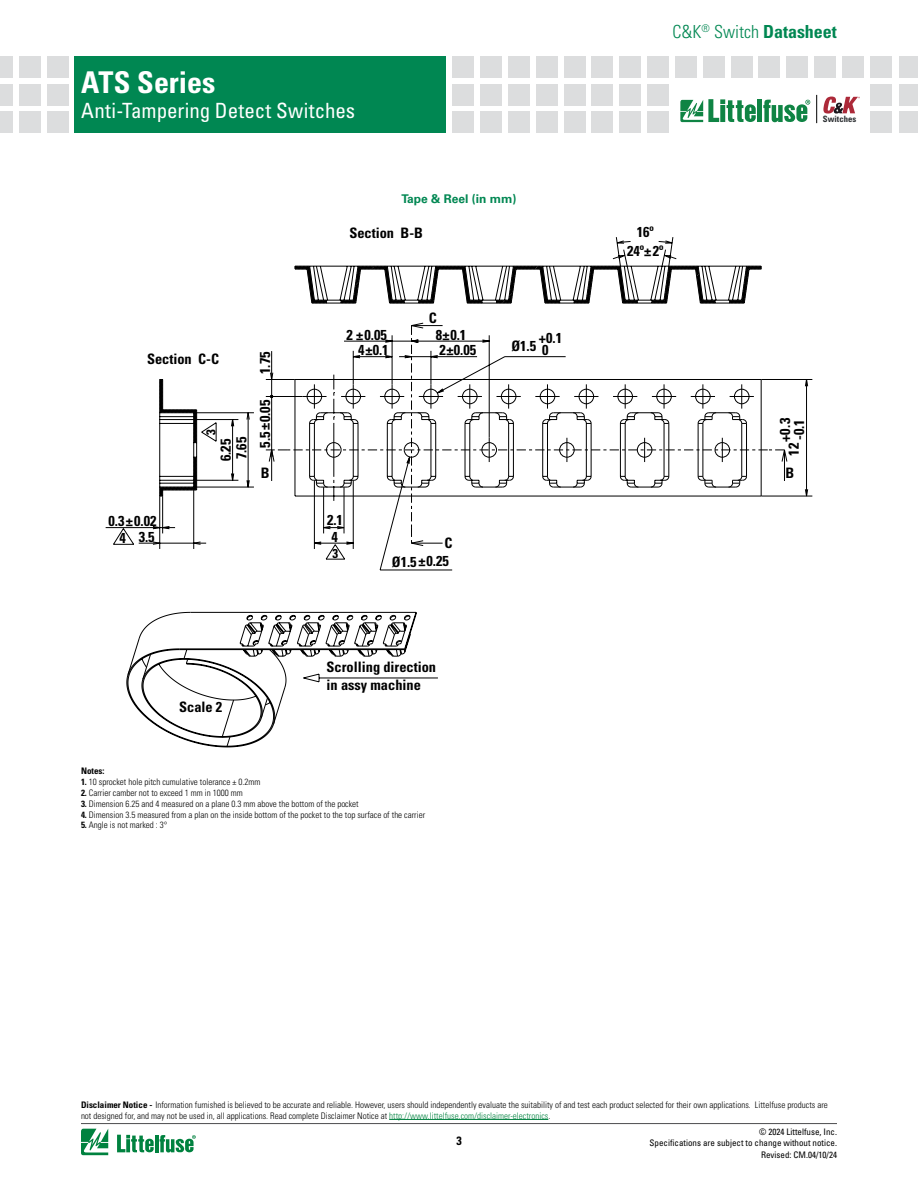
<style>
.page{position:relative;width:918px;height:1188px;background:#fff}
.page>*{position:absolute;margin:0;border:0;box-sizing:border-box;transform-origin:0 0}
.t1{font:700 condensed 30px "Univers LT Std";color:#fff}
.t2{font:condensed 21px "Univers LT Std";color:#fff}
.t3{font:300 condensed 18px "Univers LT Std";color:#008752}
.t4{font:700 condensed 14.4px/11.9px "Univers LT Std";color:#000}
.t5{font:700 condensed 12.75px "Univers LT Std";color:#000}
.t6{font:700 12px "Univers LT Std";color:#008752}
.t7{font:700 condensed 12px "Univers LT Std";color:#000}
.t8{font:300 condensed 9px/10.8px "Univers LT Std";color:#000}
.t9{font:condensed 9px/10.8px "Univers LT Std";color:#000;text-align:right}
.t10{font:700 condensed 9px "Univers LT Std";color:#000}
.t11{font:700 condensed 8.7px "Univers LT Std";color:#292c2f}
.s1{font-weight:700}
.s2{color:#00823f}
</style>
<div class="page">
<hr style="left:81px;top:1123px;width:756px;height:1px;background:#4d4d4f">
<svg style="left:81px;top:1129px;width:27px;height:26px"></svg>
<hr style="left:155px;top:1135px;width:3px;height:17px;background:#00823f">
<svg style="left:160px;top:1135px;width:36px;height:18px"></svg>
<svg style="left:117px;top:1135px;width:37px;height:17px"></svg>
<div style="left:75px;top:56px;width:371px;height:77px;background:#008752"></div>
<div style="left:47px;top:56px;width:21px;height:21px;background:#dcddde"></div>
<div style="left:47px;top:84px;width:21px;height:21px;background:#dcddde"></div>
<div style="left:47px;top:112px;width:21px;height:21px;background:#dcddde"></div>
<div style="left:19px;top:56px;width:21px;height:21px;background:#dcddde"></div>
<div style="left:19px;top:84px;width:21px;height:21px;background:#dcddde"></div>
<div style="left:19px;top:112px;width:21px;height:21px;background:#dcddde"></div>
<div style="left:0;top:56px;width:13px;height:21px;background:#dcddde"></div>
<div style="left:0;top:84px;width:13px;height:21px;background:#dcddde"></div>
<div style="left:0;top:112px;width:13px;height:21px;background:#dcddde"></div>
<div style="left:870px;top:56px;width:21px;height:21px;background:#dcddde"></div>
<div style="left:870px;top:84px;width:21px;height:21px;background:#dcddde"></div>
<div style="left:870px;top:112px;width:21px;height:21px;background:#dcddde"></div>
<div style="left:453px;top:56px;width:21px;height:21px;background:#dcddde"></div>
<div style="left:453px;top:84px;width:21px;height:21px;background:#dcddde"></div>
<div style="left:453px;top:112px;width:21px;height:21px;background:#dcddde"></div>
<div style="left:480px;top:56px;width:22px;height:21px;background:#dcddde"></div>
<div style="left:480px;top:84px;width:22px;height:21px;background:#dcddde"></div>
<div style="left:480px;top:112px;width:22px;height:21px;background:#dcddde"></div>
<div style="left:508px;top:56px;width:21px;height:21px;background:#dcddde"></div>
<div style="left:508px;top:84px;width:21px;height:21px;background:#dcddde"></div>
<div style="left:508px;top:112px;width:21px;height:21px;background:#dcddde"></div>
<div style="left:536px;top:56px;width:21px;height:21px;background:#dcddde"></div>
<div style="left:536px;top:84px;width:21px;height:21px;background:#dcddde"></div>
<div style="left:536px;top:112px;width:21px;height:21px;background:#dcddde"></div>
<div style="left:564px;top:56px;width:21px;height:21px;background:#dcddde"></div>
<div style="left:564px;top:84px;width:21px;height:21px;background:#dcddde"></div>
<div style="left:564px;top:112px;width:21px;height:21px;background:#dcddde"></div>
<div style="left:592px;top:56px;width:21px;height:21px;background:#dcddde"></div>
<div style="left:592px;top:84px;width:21px;height:21px;background:#dcddde"></div>
<div style="left:592px;top:112px;width:21px;height:21px;background:#dcddde"></div>
<div style="left:620px;top:56px;width:21px;height:21px;background:#dcddde"></div>
<div style="left:620px;top:84px;width:21px;height:21px;background:#dcddde"></div>
<div style="left:620px;top:112px;width:21px;height:21px;background:#dcddde"></div>
<div style="left:647px;top:56px;width:22px;height:21px;background:#dcddde"></div>
<div style="left:647px;top:84px;width:22px;height:21px;background:#dcddde"></div>
<div style="left:647px;top:112px;width:22px;height:21px;background:#dcddde"></div>
<div style="left:675px;top:56px;width:22px;height:21px;background:#dcddde"></div>
<div style="left:703px;top:56px;width:21px;height:21px;background:#dcddde"></div>
<div style="left:731px;top:56px;width:21px;height:21px;background:#dcddde"></div>
<div style="left:787px;top:56px;width:21px;height:21px;background:#dcddde"></div>
<div style="left:759px;top:56px;width:21px;height:21px;background:#dcddde"></div>
<div style="left:814px;top:56px;width:22px;height:21px;background:#dcddde"></div>
<div style="left:842px;top:56px;width:22px;height:21px;background:#dcddde"></div>
<div style="left:899px;top:56px;width:19px;height:21px;background:#dcddde"></div>
<div style="left:899px;top:84px;width:19px;height:21px;background:#dcddde"></div>
<div style="left:899px;top:112px;width:19px;height:21px;background:#dcddde"></div>
<svg style="left:816px;top:95px;width:1px;height:28px"></svg>
<svg style="left:823px;top:97px;width:37px;height:17px"></svg>
<div style="left:757px;top:100px;width:5px;height:22px;background:#0f8444"></div>
<svg style="left:763px;top:100px;width:47px;height:22px"></svg>
<svg style="left:680px;top:99px;width:76px;height:23px"></svg>
<svg style="left:126px;top:682px;width:193px;height:65px"></svg>
<svg style="left:106px;top:237px;width:706px;height:445px"></svg>
<svg style="left:113px;top:323px;width:674px;height:237px"></svg>
<hr style="left:389px;top:1119px;width:159px;height:1px;background:#00823f">
<h1 class="t1" style="left:81px;top:64px;width:136px">ATS Series</h1>
<h2 class="t2" style="left:81px;top:97px;width:276px">Anti-Tampering Detect Switches</h2>
<h3 class="t6" style="left:402px;top:192px;width:116px">Tape &amp; Reel (in mm)</h3>
<h3 class="t4" style="left:349px;top:227px;width:75px">Section B-B</h3>
<h3 class="t4" style="left:147px;top:353px;width:73px">Section C-C</h3>
<h3 class="t5" style="left:203px;top:435px;width:7px;rotate:-90deg">3</h3>
<h3 class="t4" style="left:235px;top:459px;width:24px;rotate:-90deg">56.7</h3>
<h3 class="t4" style="left:220px;top:461px;width:24px;rotate:-90deg">52.6</h3>
<h3 class="t4" style="left:259px;top:374px;width:24px;rotate:-90deg">57.1</h3>
<h3 class="t4" style="left:259px;top:448px;width:49px;rotate:-90deg">5 5. ± 50.0</h3>
<h3 class="t4" style="left:346px;top:329px;width:42px">2 ±0.05</h3>
<h3 class="t4" style="left:358px;top:344px;width:32px">4 0.1</h3>
<h3 class="t4" style="left:365px;top:344px;width:9px">±</h3>
<h3 class="t4" style="left:429px;top:312px;width:10px">C</h3>
<h3 class="t4" style="left:436px;top:329px;width:32px">8 0.1</h3>
<h3 class="t4" style="left:443px;top:327px;width:13px;line-height:15.6px">± ±</h3>
<h3 class="t4" style="left:439px;top:344px;width:38px">2 0.05</h3>
<h3 class="t4" style="left:511px;top:340px;width:26px">Ø1.5</h3>
<h3 class="t4" style="left:539px;top:332px;width:25px">+0.1<br>0</h3>
<h3 class="t3" style="left:673px;top:21px;width:166px">C&amp;K<sup>®</sup> Switch <span class="s1">Datasheet</span></h3>
<p class="t11" style="left:823px;top:114px;width:35px">Switches</p>
<h3 class="t4" style="left:637px;top:226px;width:19px">16º</h3>
<h3 class="t4" style="left:627px;top:245px;width:38px">24º±2º</h3>
<h3 class="t4" style="left:779px;top:442px;width:25px;rotate:-90deg">+ 3.0</h3>
<h3 class="t4" style="left:793px;top:440px;width:22px;rotate:-90deg">- 1.0</h3>
<h3 class="t4" style="left:788px;top:456px;width:14px;rotate:-90deg">21</h3>
<h3 class="t4" style="left:261px;top:467px;width:10px">B</h3>
<h3 class="t4" style="left:786px;top:467px;width:10px">B</h3>
<h3 class="t4" style="left:109px;top:515px;width:50px">0.3 0.02</h3>
<h3 class="t4" style="left:126px;top:515px;width:9px">±</h3>
<h3 class="t4" style="left:327px;top:514px;width:17px">2.1</h3>
<h3 class="t4" style="left:120px;top:532px;width:8px">4</h3>
<h3 class="t4" style="left:139px;top:531px;width:17px">3.5</h3>
<h3 class="t4" style="left:332px;top:531px;width:8px">4</h3>
<h3 class="t5" style="left:333px;top:545px;width:7px">3</h3>
<h3 class="t4" style="left:444px;top:537px;width:10px">C</h3>
<h3 class="t4" style="left:392px;top:556px;width:58px">Ø1.5 0.25</h3>
<h3 class="t4" style="left:418px;top:555px;width:9px">±</h3>
<h3 class="t4" style="left:327px;top:658px;width:111px;line-height:17.5px">Scrolling direction in assy machine</h3>
<h3 class="t4" style="left:179px;top:701px;width:45px">Scale 2</h3>
<p class="t10" style="left:81px;top:766px;width:25px">Notes:</p>
<p class="t8" style="left:81px;top:777px;width:181px"><span class="s1">1.</span> 10 sprocket hole pitch cumulative tolerance ± 0.2mm</p>
<p class="t8" style="left:81px;top:787px;width:163px"><span class="s1">2.</span> Carrier camber not to exceed 1 mm in 1000 mm</p>
<p class="t8" style="left:81px;top:798px;width:279px"><span class="s1">3.</span> Dimension 6.25 and 4 measured on a plane 0.3 mm above the bottom of the pocket</p>
<p class="t8" style="left:81px;top:809px;width:346px"><span class="s1">4.</span> Dimension 3.5 measured from a plan on the inside bottom of the pocket to the top surface of the carrier</p>
<p class="t8" style="left:81px;top:820px;width:88px"><span class="s1">5.</span> Angle is not marked : 3°</p>
<p class="t8" style="left:81px;top:1099px;width:748px"><span class="s1">Disclaimer Notice -</span> Information furnished is believed to be accurate and reliable. However, users should independently evaluate the suitability of and test each product selected for their own applications. Littelfuse products are not designed for, and may not be used in, all applications. Read complete Disclaimer Notice at <span class="s2">http://www.littelfuse.com/disclaimer-electronics</span>.</p>
<h3 class="t7" style="left:456px;top:1133px;width:7px">3</h3>
<p class="t9" style="left:650px;top:1126px;width:189px">© 2024 Littelfuse, Inc.<br>Specifications are subject to change without notice.</p>
<p class="t9" style="left:761px;top:1149px;width:77px">Revised: CM.04/10/24</p>
</div>
